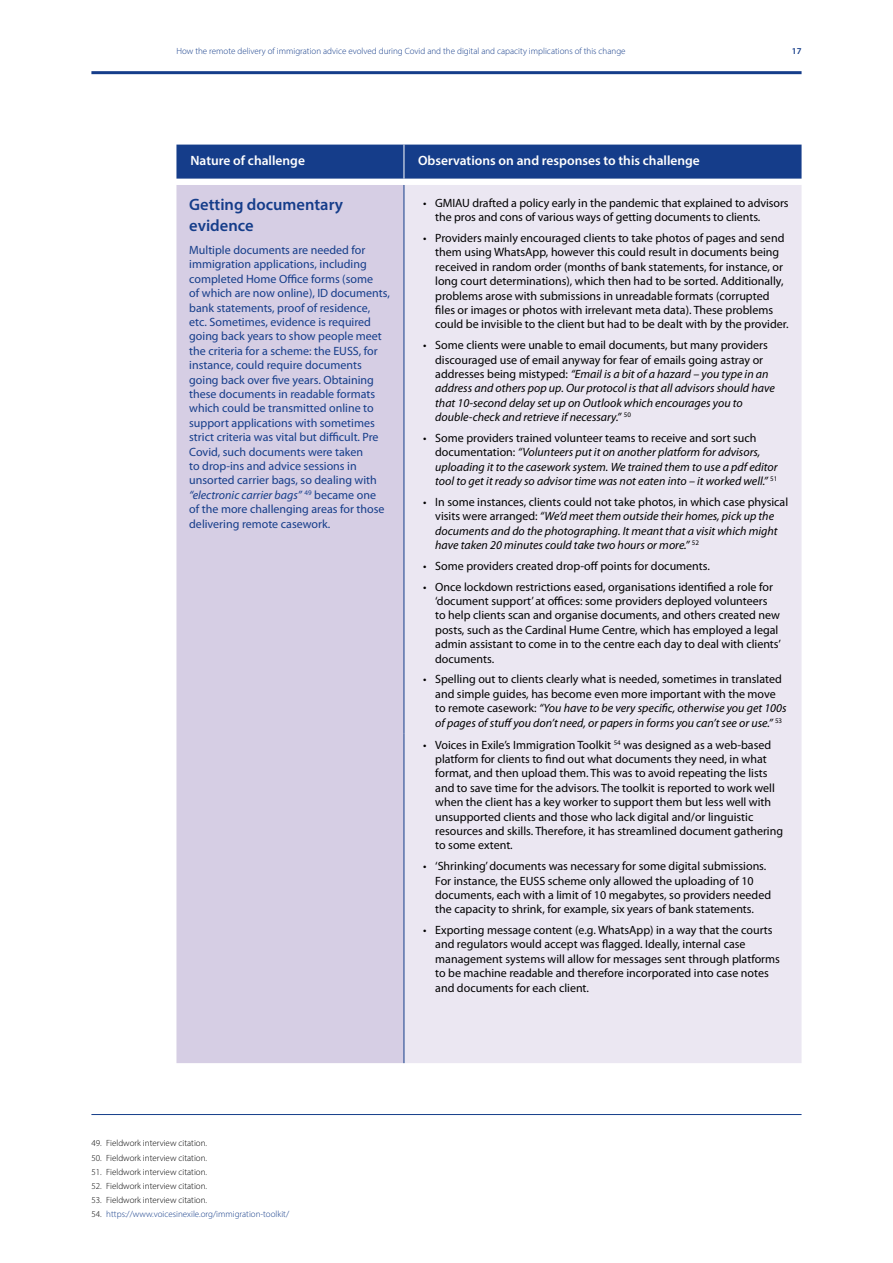
<style>
.page{position:relative;width:893px;height:1263px;background:#fff}
.page>*{position:absolute;margin:0;border:0;box-sizing:border-box;transform-origin:0 0}
.t1{font:600 16.5px/21px "Myriad Pro";color:#153d8a}
.t2{font:600 13.5px "Myriad Pro";color:#fff}
.t3{font:12px/14.4px "Myriad Pro";color:#000}
.t4{font:italic 12px/14.4px "Myriad Pro";color:#000}
.t5{font:12px/14.4px "Myriad Pro";color:#153d8a}
.t6{font:300 9px "Myriad Pro";color:#153d8a}
.t7{font:300 9px "Myriad Pro";color:#000}
.t8{font:600 9px "Myriad Pro";color:#153d8a}
.s1{font-style:italic}
.s2{font-style:normal}
.s3{color:#000}
</style>
<div class="page">
<div style="left:176px;top:185px;width:228px;height:878px;background:#d6cee4"></div>
<div style="left:405px;top:185px;width:396px;height:878px;background:#ebe7f2"></div>
<hr style="left:404px;top:185px;width:1px;height:548px;background:#153d8a">
<hr style="left:404px;top:733px;width:1px;height:330px;background:#153d8a">
<div style="left:176px;top:145px;width:625px;height:34px;background:#153d8a"></div>
<hr style="left:404px;top:145px;width:1px;height:34px;background:#fff">
<hr style="left:91px;top:1114px;width:710px;height:1px;background:#153d8a">
<hr style="left:91px;top:71px;width:710px;height:3px;background:#153d8a">
<p class="t6" style="left:176px;top:45px;width:451px">How the remote delivery of immigration advice evolved during Covid and the digital and capacity implications of this change</p>
<p class="t8" style="left:792px;top:45px;width:11px">17</p>
<p class="t2" style="left:190px;top:152px;width:116px">Nature of challenge</p>
<p class="t2" style="left:418px;top:152px;width:283px">Observations on and responses to this challenge</p>
<h1 class="t1" style="left:189px;top:194px;width:155px">Getting documentary evidence</h1>
<p class="t5" style="left:189px;top:243px;width:202px">Multiple documents are needed for immigration applications, including completed Home Office forms (some<br>of which are now online), ID documents, bank statements, proof of residence, etc. Sometimes, evidence is required going back years to show people meet the criteria for a scheme: the EUSS, for instance, could require documents going back over five years. Obtaining these documents in readable formats which could be transmitted online to support applications with sometimes strict criteria was vital but difficult. Pre Covid, such documents were taken<br>to drop-ins and advice sessions in unsorted carrier bags, so dealing with <span class="s1">“electronic carrier bags”</span> <sup>49</sup> became one<br>of the more challenging areas for those delivering remote casework.</p>
<p class="t3" style="left:435px;top:195px;width:355px;text-indent:-12px">• GMIAU drafted a policy early in the pandemic that explained to advisors the pros and cons of various ways of getting documents to clients.</p>
<p class="t3" style="left:435px;top:230px;width:355px;text-indent:-12px">• Providers mainly encouraged clients to take photos of pages and send them using WhatsApp, however this could result in documents being received in random order (months of bank statements, for instance, or long court determinations), which then had to be sorted. Additionally, problems arose with submissions in unreadable formats (corrupted files or images or photos with irrelevant meta data). These problems could be invisible to the client but had to be dealt with by the provider.</p>
<p class="t4" style="left:435px;top:338px;width:341px;text-indent:-12px"><span class="s2">• Some clients were unable to email documents, but many providers discouraged use of email anyway for fear of emails going astray or addresses being mistyped:</span> “Email is a bit of a hazard – you type in an address and others pop up. Our protocol is that all advisors should have that 10-second delay set up on Outlook which encourages you to double-check and retrieve if necessary.” <sup>50</sup></p>
<p class="t4" style="left:435px;top:430px;width:344px;text-indent:-12px"><span class="s2">• Some providers trained volunteer teams to receive and sort such documentation:</span> “Volunteers put it on another platform for advisors, uploading it to the casework system. We trained them to use a pdf editor tool to get it ready so advisor time was not eaten into – it worked well.” <sup>51</sup></p>
<p class="t4" style="left:435px;top:494px;width:354px;text-indent:-12px"><span class="s2">• In some instances, clients could not take photos, in which case physical visits were arranged:</span> “We’d meet them outside their homes, pick up the documents and do the photographing. It meant that a visit which might have taken 20 minutes could take two hours or more.” <sup>52</sup></p>
<p class="t3" style="left:423px;top:558px;width:288px">• Some providers created drop-off points for documents.</p>
<p class="t3" style="left:435px;top:579px;width:347px;text-indent:-12px">• Once lockdown restrictions eased, organisations identified a role for ‘document support’ at offices: some providers deployed volunteers to help clients scan and organise documents, and others created new posts, such as the Cardinal Hume Centre, which has employed a legal admin assistant to come in to the centre each day to deal with clients’ documents.</p>
<p class="t3" style="left:435px;top:672px;width:353px;text-indent:-12px">• Spelling out to clients clearly what is needed, sometimes in translated and simple guides, has become even more important with the move to remote casework: <span class="s1">“You have to be very specific, otherwise you get 100s of pages of stuff you don’t need, or papers in forms you can’t see or use.”</span> <sup>53</sup></p>
<p class="t3" style="left:435px;top:737px;width:349px;text-indent:-12px">• Voices in Exile’s Immigration Toolkit <sup>54</sup> was designed as a web-based platform for clients to find out what documents they need, in what format, and then upload them. This was to avoid repeating the lists and to save time for the advisors. The toolkit is reported to work well when the client has a key worker to support them but less well with unsupported clients and those who lack digital and/or linguistic resources and skills. Therefore, it has streamlined document gathering to some extent.</p>
<p class="t3" style="left:435px;top:859px;width:337px;text-indent:-12px">• ‘Shrinking’ documents was necessary for some digital submissions.<br>For instance, the EUSS scheme only allowed the uploading of 10 documents, each with a limit of 10 megabytes, so providers needed the capacity to shrink, for example, six years of bank statements.</p>
<p class="t3" style="left:435px;top:923px;width:346px;text-indent:-12px">• Exporting message content (e.g. WhatsApp) in a way that the courts and regulators would accept was flagged. Ideally, internal case management systems will allow for messages sent through platforms to be machine readable and therefore incorporated into case notes and documents for each client.</p>
<p class="t7" style="left:91px;top:1138px;width:117px">49. Fieldwork interview citation.</p>
<p class="t7" style="left:91px;top:1152px;width:117px">50. Fieldwork interview citation.</p>
<p class="t7" style="left:91px;top:1166px;width:117px">51. Fieldwork interview citation.</p>
<p class="t7" style="left:91px;top:1180px;width:117px">52. Fieldwork interview citation.</p>
<p class="t7" style="left:91px;top:1194px;width:117px">53. Fieldwork interview citation.</p>
<p class="t6" style="left:91px;top:1209px;width:199px"><span class="s3">54.</span> https://www.voicesinexile.org/immigration-toolkit/</p>
</div>
